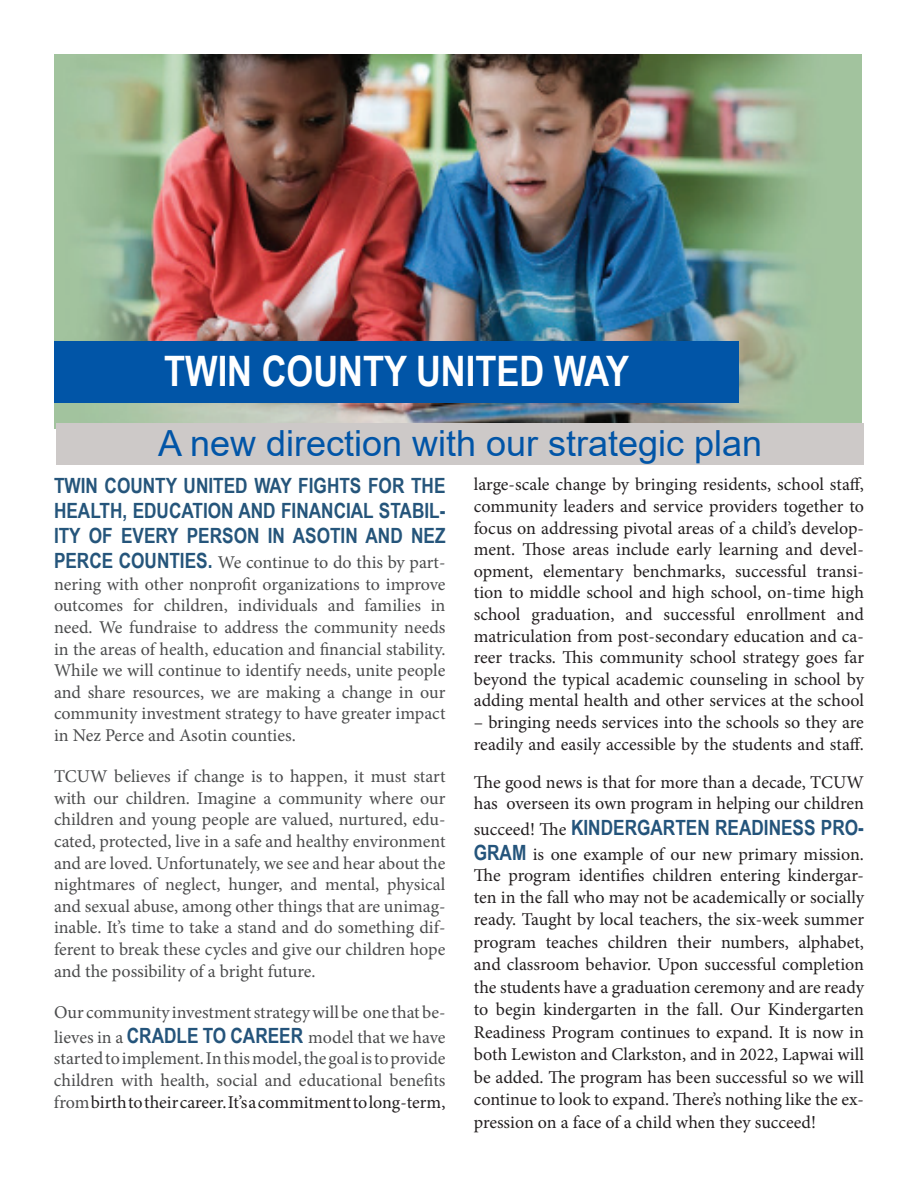
<style>
.page{position:relative;width:918px;height:1188px;background:#fff}
.page>*{position:absolute;margin:0;border:0;box-sizing:border-box;transform-origin:0 0}
.t1{font:700 42px "Arial Narrow";color:#fff}
.t2{font:36px "Arial";color:#0155a7}
.t3{font:700 21px/25.2px "Arial Narrow";color:#25557b;text-align:justify}
.t4{font:700 21px "Arial Narrow";color:#24547b}
.t5{font:18px/21.6px "Minion Pro";color:#231f20;text-align:justify}
.t6{font:18px/21.6px "Minion Pro";color:#4b4c4d;text-align:justify}
.s1{font-family:"Arial Narrow";font-weight:700;font-size:21px;color:#25557b}
.s2{font-family:"Arial Narrow";font-weight:700;font-size:21px;color:#24547b}
.s3{color:#231f20}
.s4{font-family:"Minion Pro";font-weight:400;font-size:18px;color:#231f20}
</style>
<div class="page">
<img style="left:54px;top:54px;width:808px;height:375px">
<div style="left:54px;top:341px;width:685px;height:62px;background:#0155a7"></div>
<div style="left:56px;top:423px;width:808px;height:41px;background:#cdc9c8"></div>
<h1 class="t1" style="left:164px;top:339px;width:466px">TWIN COUNTY UNITED WAY</h1>
<h2 class="t2" style="left:158px;top:419px;width:606px">A new direction with our strategic plan</h2>
<p class="t3" style="left:54px;top:472px;width:393px">TWIN COUNTY UNITED WAY FIGHTS FOR THE HEALTH, EDUCATION AND FINANCIAL STABIL-ITY OF EVERY PERSON IN ASOTIN AND NEZ</p>
<p class="t6" style="left:54px;top:552px;width:393px"><span class="s1">PERCE COUNTIES.</span> We continue to do this by part&shy;nering with other nonprofit organizations to improve outcomes for children, individuals and families in need. We fundraise to address the community needs in the areas of health, education and financial stability.<br>While we will continue to identify needs, unite people and share resources, we are making a change in our community investment strategy to have greater impact in Nez Perce and Asotin counties.</p>
<p class="t6" style="left:54px;top:766px;width:393px">TCUW believes if change is to happen, it must start with our children. Imagine a community where our children and young people are valued, nurtured, edu&shy;cated, protected, live in a safe and healthy environment and are loved. Unfortunately, we see and hear about the nightmares of neglect, hunger, and mental, physical and sexual abuse, among other things that are unimag&shy;inable. It’s time to take a stand and do something dif&shy;ferent to break these cycles and give our children hope and the possibility of a bright future.</p>
<p class="t6" style="left:54px;top:999px;width:393px;line-height:25.2px">Our community investment strategy will be one that be&shy;lieves in a <span class="s2">CRADLE TO CAREER</span> model that we have</p>
<p class="t6" style="left:54px;top:1048px;width:393px">started to implement. In this model, the goal is to provide children with health, social and educational benefits from <span class="s3">birth to their career. It’s a commitment to long-term,</span></p>
<p class="t5" style="left:474px;top:474px;width:392px">large-scale change by bringing residents, school staff, community leaders and service providers together to focus on addressing pivotal areas of a child’s develop&shy;ment. Those areas include early learning and devel&shy;opment, elementary benchmarks, successful transi&shy;tion to middle school and high school, on-time high school graduation, and successful enrollment and matriculation from post-secondary education and ca&shy;reer tracks. This community school strategy goes far beyond the typical academic counseling in school by adding mental health and other services at the school</p>
<p class="t5" style="left:474px;top:712px;width:392px">– bringing needs services into the schools so they are readily and easily accessible by the students and staff.</p>
<p class="t5" style="left:474px;top:771px;width:392px">The good news is that for more than a decade, TCUW has overseen its own program in helping our children</p>
<p class="t4" style="left:474px;top:811px;width:392px"><span class="s4">succeed! The</span> KINDERGARTEN READINESS PRO-</p>
<p class="t5" style="left:474px;top:843px;width:392px;line-height:22.4px"><span class="s2">GRAM</span> is one example of our new primary mission.<br>The program identifies children entering kindergar&shy;ten in the fall who may not be academically or socially ready. Taught by local teachers, the six-week summer program teaches children their numbers, alphabet, and classroom behavior. Upon successful completion the students have a graduation ceremony and are ready to begin kindergarten in the fall. Our Kindergarten Readiness Program continues to expand. It is now in both Lewiston and Clarkston, and in 2022, Lapwai will be added. The program has been successful so we will continue to look to expand. There’s nothing like the ex&shy;pression on a face of a child when they succeed!</p>
</div>
